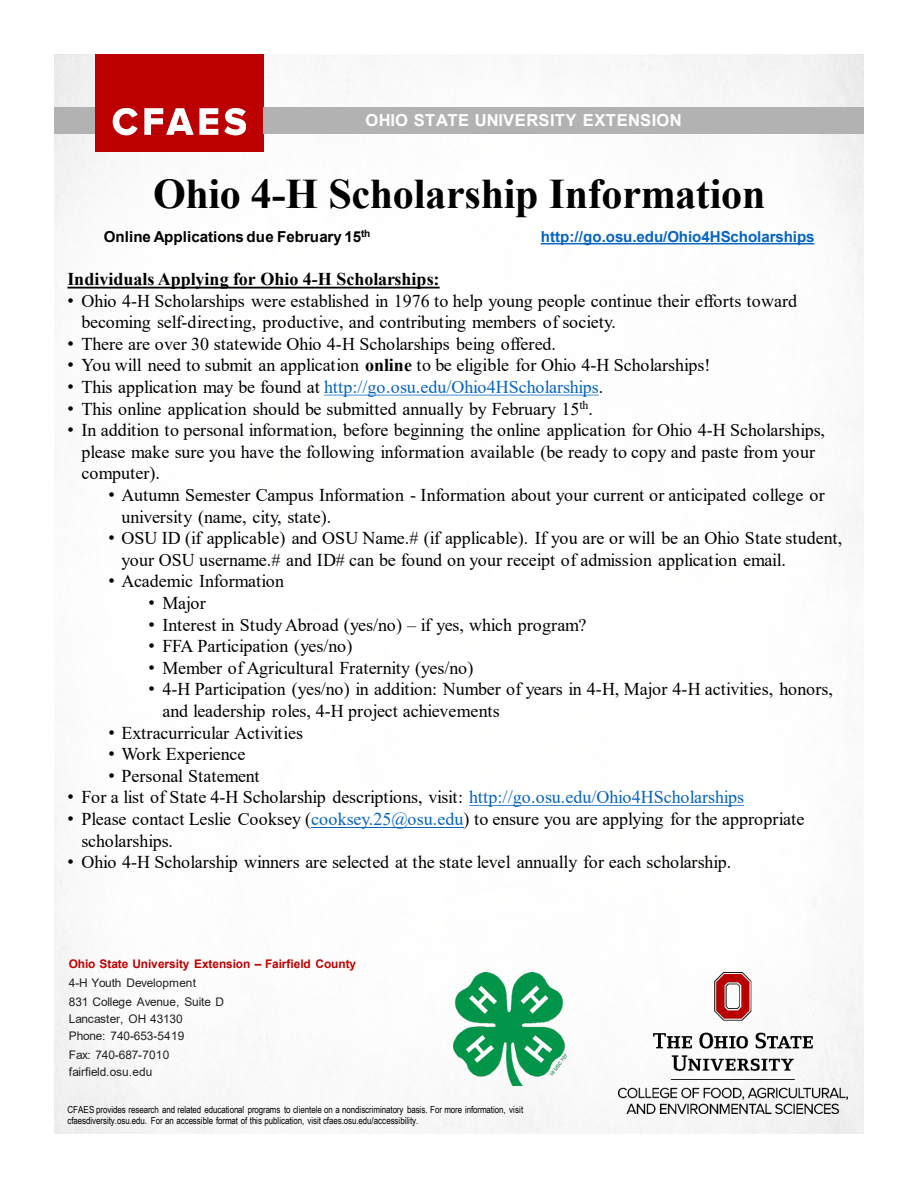
<style>
.page{position:relative;width:918px;height:1188px;background:#fff}
.page>*{position:absolute;margin:0;border:0;box-sizing:border-box;transform-origin:0 0}
.t1{font:700 42.15px "Times New Roman";letter-spacing:-.01em;color:#000}
.t2{font:18px/21.6px "Times New Roman";letter-spacing:-.005em;color:#000}
.t3{font:18px "Times New Roman";letter-spacing:-.005em;color:#0563c1}
.t4{font:700 18px "Times New Roman";color:#000}
.t5{font:700 16.5px "Arial";letter-spacing:.03em;color:#fff}
.t6{font:700 15.15px "Arial";letter-spacing:-.01em;color:#0563c1}
.t7{font:700 15.15px "Arial";letter-spacing:.01em;color:#000}
.t8{font:11.85px "Arial";letter-spacing:-.01em;color:#231f20}
.t9{font:700 11.85px "Arial";letter-spacing:-.005em;color:#c00000}
.t10{font:9.75px/11.9px "Arial Narrow";letter-spacing:-.01em;color:#000}
.s1{font-family:"Arial"}
.s2{font-weight:700}
.s3{font-family:"Arial";color:#000}
.s4{color:#000}
.s5{color:#0563c1}
</style>
<div class="page">
<img style="left:54px;top:54px;width:810px;height:1080px">
<div style="left:95px;top:54px;width:168px;height:97px;background:#ba0000"></div>
<svg style="left:113px;top:108px;width:25px;height:27px"></svg>
<svg style="left:144px;top:108px;width:74px;height:27px"></svg>
<svg style="left:224px;top:108px;width:22px;height:27px"></svg>
<div style="left:54px;top:107px;width:41px;height:27px;background:#b2b2b2"></div>
<div style="left:264px;top:107px;width:600px;height:27px;background:#b2b2b2"></div>
<svg style="left:67px;top:287px;width:373px;height:2px"></svg>
<svg style="left:324px;top:395px;width:275px;height:1px"></svg>
<svg style="left:469px;top:805px;width:275px;height:1px"></svg>
<hr style="left:311px;top:827px;width:152px;height:1px;background:#0563c1">
<svg style="left:541px;top:243px;width:273px;height:1px"></svg>
<img style="left:618px;top:972px;width:229px;height:141px">
<img style="left:454px;top:972px;width:113px;height:113px">
<p class="t5" style="left:365px;top:109px;width:318px">OHIO STATE UNIVERSITY EXTENSION</p>
<h1 class="t1" style="left:153px;top:164px;width:614px">Ohio 4-H Scholarship Information</h1>
<p class="t7" style="left:104px;top:226px;width:268px">Online Applications due February 15<sup>th</sup></p>
<p class="t6" style="left:541px;top:226px;width:275px">http://go.osu.edu/Ohio4HScholarships</p>
<p class="t4" style="left:67px;top:266px;width:374px">Individuals Applying for Ohio 4-H Scholarships:</p>
<p class="t2" style="left:81px;top:289px;width:717px;text-indent:-14px"><span class="s1">•</span> Ohio 4-H Scholarships were established in 1976 to help young people continue their efforts toward becoming self-directing, productive, and contributing members of society.</p>
<p class="t2" style="left:67px;top:332px;width:490px"><span class="s1">•</span> There are over 30 statewide Ohio 4-H Scholarships being offered.</p>
<p class="t2" style="left:67px;top:354px;width:645px"><span class="s1">•</span> You will need to submit an application <span class="s2">online</span> to be eligible for Ohio 4-H Scholarships!</p>
<p class="t3" style="left:67px;top:374px;width:537px"><span class="s3">•</span> <span class="s4">This application may be found at</span> http://go.osu.edu/Ohio4HScholarships<span class="s4">.</span></p>
<p class="t2" style="left:67px;top:397px;width:527px"><span class="s1">•</span> This online application should be submitted annually by February 15<sup>th</sup>.</p>
<p class="t2" style="left:81px;top:419px;width:745px;text-indent:-14px"><span class="s1">•</span> In addition to personal information, before beginning the online application for Ohio 4-H Scholarships, please make sure you have the following information available (be ready to copy and paste from your computer).</p>
<p class="t2" style="left:121px;top:484px;width:705px;text-indent:-13px"><span class="s1">•</span> Autumn Semester Campus Information - Information about your current or anticipated college or university (name, city, state).</p>
<p class="t2" style="left:121px;top:527px;width:722px;text-indent:-13px"><span class="s1">•</span> OSU ID (if applicable) and OSU Name.# (if applicable). If you are or will be an Ohio State student, your OSU username.# and ID# can be found on your receipt of admission application email.</p>
<p class="t2" style="left:108px;top:570px;width:177px"><span class="s1">•</span> Academic Information</p>
<p class="t2" style="left:148px;top:592px;width:59px"><span class="s1">•</span> Major</p>
<p class="t2" style="left:148px;top:613px;width:440px"><span class="s1">•</span> Interest in Study Abroad (yes/no) – if yes, which program?</p>
<p class="t2" style="left:148px;top:635px;width:205px"><span class="s1">•</span> FFA Participation (yes/no)</p>
<p class="t2" style="left:148px;top:656px;width:326px"><span class="s1">•</span> Member of Agricultural Fraternity (yes/no)</p>
<p class="t2" style="left:162px;top:678px;width:672px;text-indent:-14px"><span class="s1">•</span> 4-H Participation (yes/no) in addition: Number of years in 4-H, Major 4-H activities, honors, and leadership roles, 4-H project achievements</p>
<p class="t2" style="left:108px;top:721px;width:196px"><span class="s1">•</span> Extracurricular Activities</p>
<p class="t2" style="left:108px;top:743px;width:138px"><span class="s1">•</span> Work Experience</p>
<p class="t2" style="left:108px;top:764px;width:153px"><span class="s1">•</span> Personal Statement</p>
<p class="t2" style="left:67px;top:786px;width:678px"><span class="s1">•</span> For a list of State 4-H Scholarship descriptions, visit: <span class="s5">http://go.osu.edu/Ohio4HScholarships</span></p>
<p class="t2" style="left:81px;top:808px;width:724px;text-indent:-14px"><span class="s1">•</span> Please contact Leslie Cooksey (<span class="s5">cooksey.25@osu.edu</span>) to ensure you are applying for the appropriate scholarships.</p>
<p class="t2" style="left:67px;top:851px;width:666px"><span class="s1">•</span> Ohio 4-H Scholarship winners are selected at the state level annually for each scholarship.</p>
<p class="t9" style="left:69px;top:956px;width:289px">Ohio State University Extension – Fairfield County</p>
<p class="t8" style="left:69px;top:974px;width:129px">4-H Youth Development</p>
<p class="t8" style="left:69px;top:993px;width:157px">831 College Avenue, Suite D</p>
<p class="t8" style="left:69px;top:1010px;width:115px">Lancaster, OH 43130</p>
<p class="t8" style="left:69px;top:1027px;width:117px">Phone: 740-653-5419</p>
<p class="t8" style="left:69px;top:1046px;width:102px">Fax: 740-687-7010</p>
<p class="t8" style="left:69px;top:1064px;width:85px">fairfield.osu.edu</p>
<p class="t10" style="left:67px;top:1103px;width:457px">CFAES provides research and related educational programs to clientele on a nondiscriminatory basis. For more information, visit cfaesdiversity.osu.edu. For an accessible format of this publication, visit cfaes.osu.edu/accessibility.</p>
</div>
